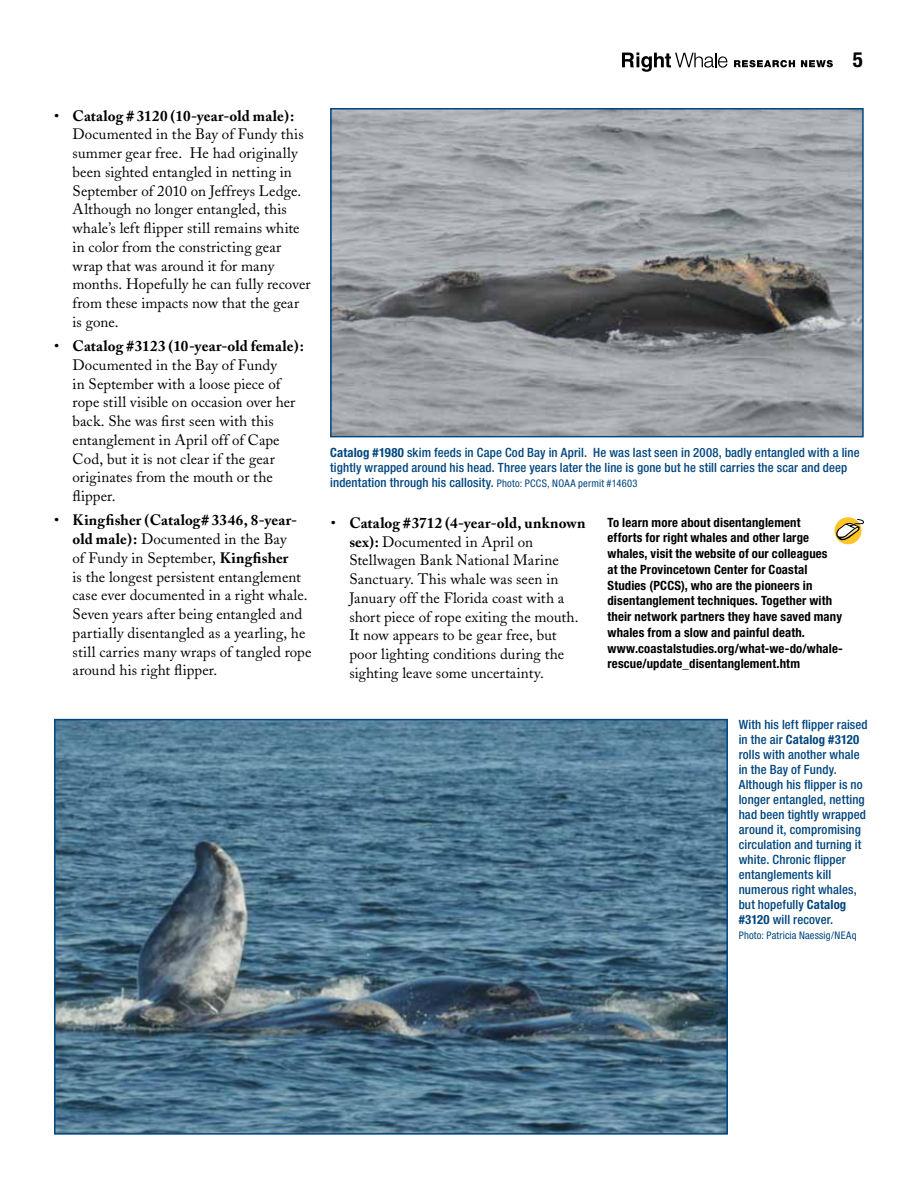
<style>
.page{position:relative;width:918px;height:1188px;background:#fff}
.page>*{position:absolute;margin:0;border:0;box-sizing:border-box;transform-origin:0 0}
.t1{font:700 condensed 21px "Helvetica Neue LT Std";color:#000}
.t2{font:15px/18.8px "Adobe Caslon";letter-spacing:.005em;color:#000}
.t3{font:500 condensed 12.75px/15px "Helvetica Neue LT Std";letter-spacing:.01em;color:#00467f}
.t4{font:700 condensed 12.75px/15.8px "Helvetica Neue LT Std";letter-spacing:.015em;color:#000}
.t5{font:condensed 10.5px "Helvetica Neue LT Std";letter-spacing:.015em;color:#00467f}
.s1{font-weight:700}
.s2{font-weight:400;font-size:10.5px}
</style>
<div class="page">
<svg style="left:622px;top:52px;width:106px;height:20px"></svg>
<svg style="left:734px;top:60px;width:61px;height:7px"></svg>
<svg style="left:801px;top:60px;width:32px;height:7px"></svg>
<img style="left:333px;top:111px;width:528px;height:323px">
<div style="left:330px;top:108px;width:534px;height:329px;border:2px solid #00467f"></div>
<div style="left:835px;top:517px;width:27px;height:27px;background:#ffc425;border-radius:50%"></div>
<svg style="left:834px;top:518px;width:30px;height:24px"></svg>
<img style="left:57px;top:722px;width:668px;height:410px">
<div style="left:54px;top:719px;width:674px;height:416px;border:2px solid #00467f"></div>
<p class="t2" style="left:73px;top:106px;width:239px;text-indent:-19px">• <span class="s1">Catalog # 3120 (10-year-old male):<br></span>Documented in the Bay of Fundy this summer gear free. He had originally been sighted entangled in netting in September of 2010 on Jeffreys Ledge.<br>Although no longer entangled, this whale’s left flipper still remains white in color from the constricting gear wrap that was around it for many months. Hopefully he can fully recover from these impacts now that the gear is gone.</p>
<p class="t2" style="left:73px;top:337px;width:233px;text-indent:-19px">• <span class="s1">Catalog #3123 (10-year-old female):<br></span>Documented in the Bay of Fundy<br>in September with a loose piece of rope still visible on occasion over her back. She was first seen with this entanglement in April off of Cape<br>Cod, but it is not clear if the gear originates from the mouth or the flipper.</p>
<p class="t2" style="left:73px;top:511px;width:240px;text-indent:-19px">• <span class="s1">Kingfisher (Catalog# 3346, 8-year&shy;old male):</span> Documented in the Bay<br>of Fundy in September, <span class="s1">Kingfisher<br></span>is the longest persistent entanglement case ever documented in a right whale.<br>Seven years after being entangled and partially disentangled as a yearling, he still carries many wraps of tangled rope around his right flipper.</p>
<h1 class="t1" style="left:853px;top:47px;width:12px">5</h1>
<p class="t3" style="left:330px;top:444px;width:531px"><span class="s1">Catalog #1980</span> skim feeds in Cape Cod Bay in April. He was last seen in 2008, badly entangled with a line tightly wrapped around his head. Three years later the line is gone but he still carries the scar and deep indentation through his callosity. <span class="s2">Photo: PCCS, NOAA permit #14603</span></p>
<p class="t2" style="left:349px;top:514px;width:238px;text-indent:-19px">• <span class="s1">Catalog #3712 (4-year-old, unknown sex):</span> Documented in April on Stellwagen Bank National Marine Sanctuary. This whale was seen in January off the Florida coast with a short piece of rope exiting the mouth.<br>It now appears to be gear free, but poor lighting conditions during the sighting leave some uncertainty.</p>
<p class="t3" style="left:739px;top:717px;width:131px">With his left flipper raised in the air <span class="s1">Catalog #3120 </span>rolls with another whale in the Bay of Fundy.<br>Although his flipper is no longer entangled, netting had been tightly wrapped around it, compromising circulation and turning it white. Chronic flipper entanglements kill numerous right whales, but hopefully <span class="s1">Catalog #3120</span> will recover.</p>
<p class="t5" style="left:739px;top:930px;width:119px">Photo: Patricia Naessig/NEAq</p>
<p class="t4" style="left:608px;top:514px;width:237px">To learn more about disentanglement<br>efforts for right whales and other large whales, visit the website of our colleagues<br>at the Provincetown Center for Coastal Studies (PCCS), who are the pioneers in disentanglement techniques. Together with their network partners they have saved many whales from a slow and painful death. www.coastalstudies.org/what-we-do/whale&shy;rescue/update_disentanglement.htm</p>
</div>
